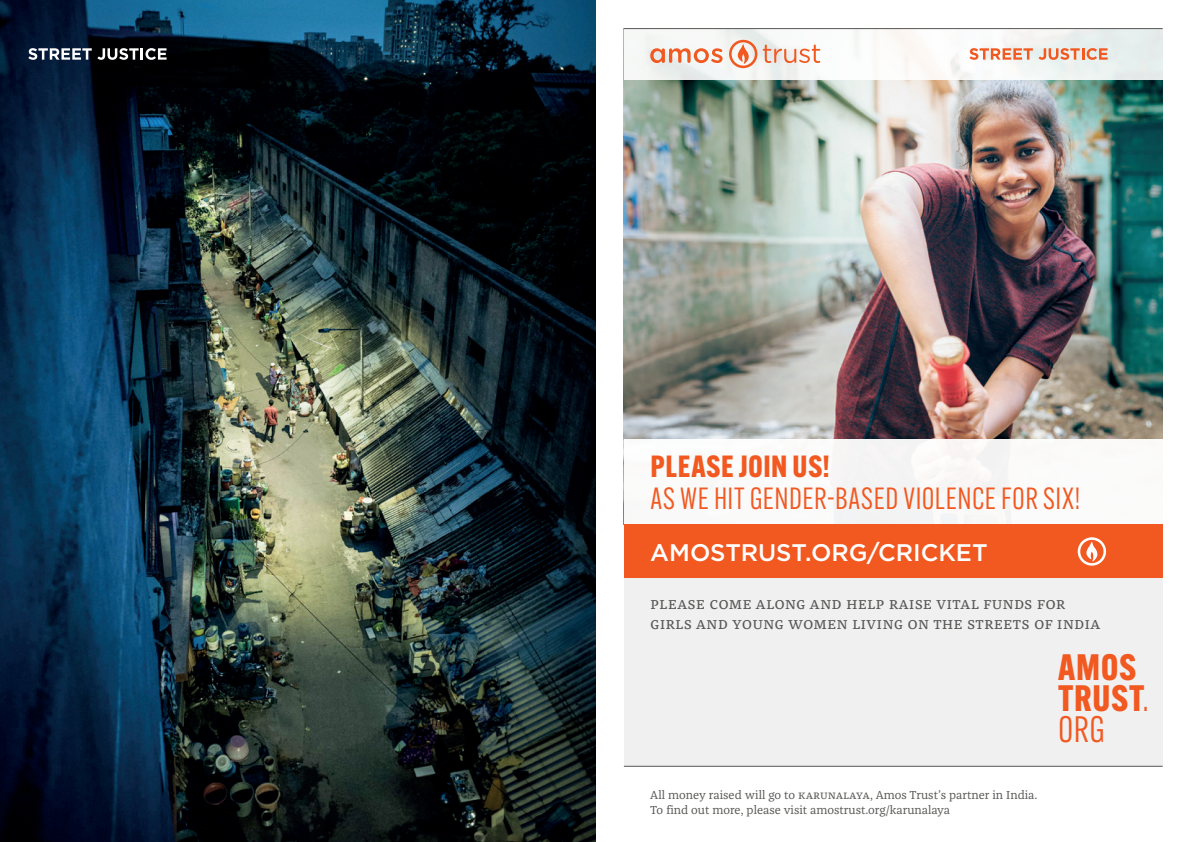
<style>
.page{position:relative;width:1191px;height:842px;background:#fff}
.page>*{position:absolute;margin:0;border:0;box-sizing:border-box;transform-origin:0 0}
.t1{font:700 36px/31px "Alternate Gothic ATF";letter-spacing:.025em;color:#f15921}
.t2{font:30px "Alternate Gothic ATF";letter-spacing:.02em;color:#f15921}
.t3{font:700 30px "Alternate Gothic ATF";letter-spacing:.025em;color:#f15921}
.t4{font:500 24px "Gotham";letter-spacing:-.005em;color:#fff}
.t5{font:16.7px/20px "Franziska OT";color:#575755}
.t6{font:12px/15px "Franziska OT";color:#575755}
.s1{font-weight:400}
</style>
<div class="page">
<img style="left:0;top:0;width:595px;height:842px">
<svg style="left:28px;top:48px;width:139px;height:12px"></svg>
<img style="left:624px;top:80px;width:538px;height:359px">
<div style="left:624px;top:578px;width:538px;height:188px;background:#f0f0f1"></div>
<svg style="left:624px;top:29px;width:538px;height:51px;fill:#f6f7f6"></svg>
<svg style="left:650px;top:48px;width:72px;height:15px"></svg>
<svg style="left:729px;top:40px;width:91px;height:28px"></svg>
<hr style="left:624px;top:28px;width:538px;height:1px;background:#575755">
<div style="left:624px;top:524px;width:538px;height:54px;background:#f15921"></div>
<svg style="left:1077px;top:537px;width:29px;height:29px"></svg>
<hr style="left:624px;top:766px;width:538px;height:1px;background:#575755">
<svg style="left:969px;top:48px;width:63px;height:12px"></svg>
<svg style="left:1038px;top:48px;width:69px;height:12px"></svg>
<h2 class="t3" style="left:650px;top:448px;width:180px">PLEASE JOIN US!</h2>
<h2 class="t2" style="left:650px;top:481px;width:431px">AS WE HIT GENDER-BASED VIOLENCE FOR SIX!</h2>
<h3 class="t4" style="left:650px;top:537px;width:339px">AMOSTRUST.ORG/CRICKET</h3>
<h3 class="t5" style="left:650px;top:594px;width:452px">please come along and help raise vital funds for girls and young women living on the streets of india</h3>
<p class="t6" style="left:650px;top:787px;width:389px">All money raised will go to karunalaya, Amos Trust’s partner in India.<br>To find out more, please visit amostrust.org/karunalaya</p>
<h1 class="t1" style="left:1058px;top:652px;width:92px">AMOS<br>TRUST<span class="s1">.<br>ORG</span></h1>
</div>
